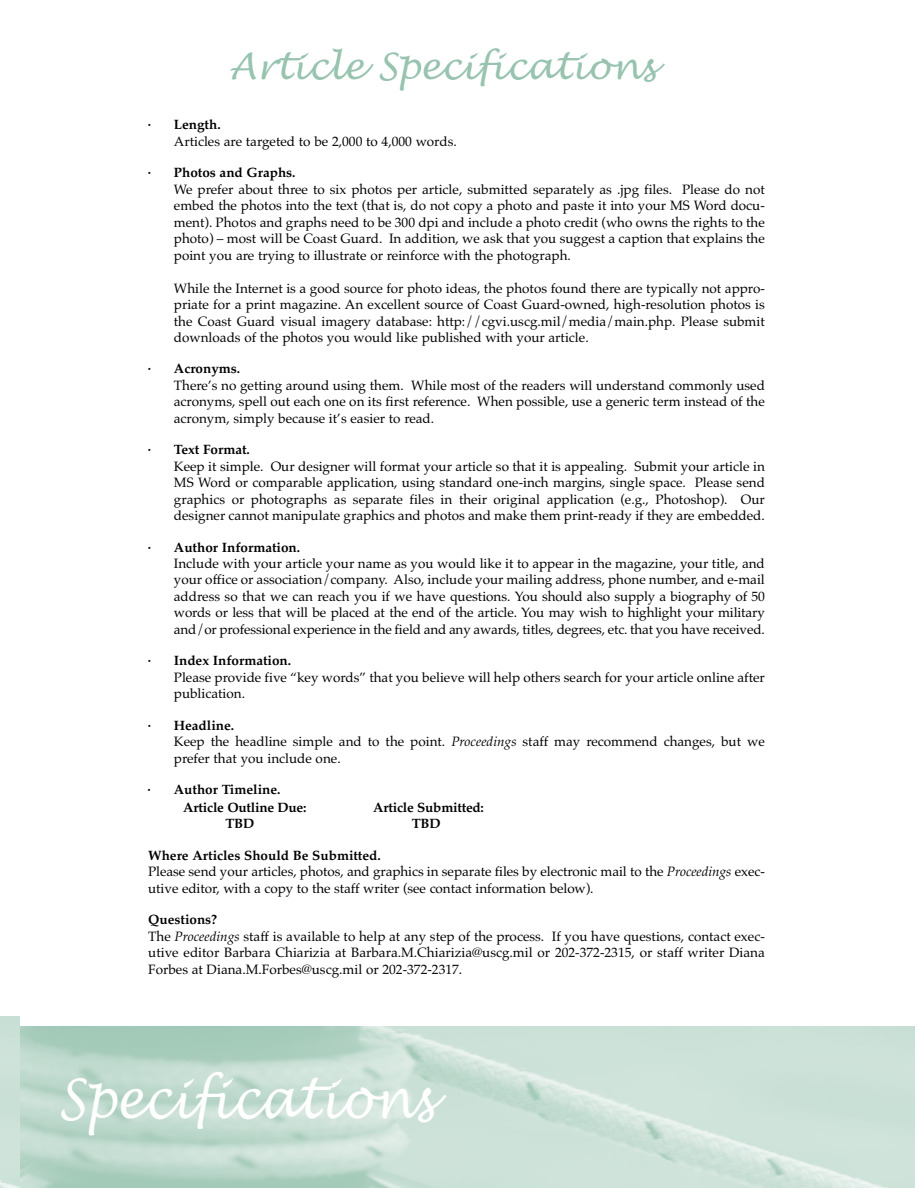
<style>
.page{position:relative;width:918px;height:1188px;background:#fff}
.page>*{position:absolute;margin:0;border:0;box-sizing:border-box;transform-origin:0 0}
.t1{font:italic 54px "Lucida Handwriting";color:#fff;scale:.9 1}
.t2{font:italic 36px "Lucida Handwriting";color:#97c3af}
.t3{font:13.5px/16.5px "Palatino";color:#000;text-align:justify}
.t4{font:700 13.5px/18px "Palatino";color:#000}
.s1{font-weight:700}
.s2{font-style:italic}
</style>
<div class="page">
<div style="left:0;top:1017px;width:19px;height:171px;background:#cde2d9"></div>
<h2 class="t2" style="left:229px;top:46px;width:428px">Article Specifications</h2>
<p class="t4" style="left:148px;top:115px;width:74px">· Length.</p>
<p class="t3" style="left:174px;top:133px;width:284px">Articles are targeted to be 2,000 to 4,000 words.</p>
<p class="t4" style="left:148px;top:164px;width:149px">· Photos and Graphs.</p>
<p class="t3" style="left:174px;top:181px;width:593px">We prefer about three to six photos per article, submitted separately as .jpg files. Please do not embed the photos into the text (that is, do not copy a photo and paste it into your MS Word docu&shy;ment). Photos and graphs need to be 300 dpi and include a photo credit (who owns the rights to the photo) – most will be Coast Guard. In addition, we ask that you suggest a caption that explains the point you are trying to illustrate or reinforce with the photograph.</p>
<p class="t3" style="left:174px;top:280px;width:593px">While the Internet is a good source for photo ideas, the photos found there are typically not appro&shy;priate for a print magazine. An excellent source of Coast Guard-owned, high-resolution photos is the Coast Guard visual imagery database: http://cgvi.uscg.mil/media/main.php. Please submit downloads of the photos you would like published with your article.</p>
<p class="t4" style="left:148px;top:360px;width:94px">· Acronyms.</p>
<p class="t3" style="left:174px;top:377px;width:593px">There’s no getting around using them. While most of the readers will understand commonly used acronyms, spell out each one on its first reference. When possible, use a generic term instead of the acronym, simply because it’s easier to read.</p>
<p class="t4" style="left:148px;top:441px;width:104px">· Text Format.</p>
<p class="t3" style="left:174px;top:458px;width:593px">Keep it simple. Our designer will format your article so that it is appealing. Submit your article in MS Word or comparable application, using standard one-inch margins, single space. Please send graphics or photographs as separate files in their original application (e.g., Photoshop). Our designer cannot manipulate graphics and photos and make them print-ready if they are embedded.</p>
<p class="t4" style="left:148px;top:538px;width:154px">· Author Information.</p>
<p class="t3" style="left:174px;top:555px;width:593px">Include with your article your name as you would like it to appear in the magazine, your title, and your office or association/company. Also, include your mailing address, phone number, and e-mail address so that we can reach you if we have questions. You should also supply a biography of 50 words or less that will be placed at the end of the article. You may wish to highlight your military and/or professional experience in the field and any awards, titles, degrees, etc. that you have received.</p>
<p class="t4" style="left:148px;top:652px;width:145px">· Index Information.</p>
<p class="t3" style="left:174px;top:669px;width:593px">Please provide five “key words” that you believe will help others search for your article online after publication.</p>
<p class="t3" style="left:174px;top:717px;width:593px;text-align:left;text-indent:-26px"><span class="s1">· Headline.<br></span>Keep the headline simple and to the point. <span class="s2">Proceedings</span> staff may recommend changes, but we prefer that you include one.</p>
<p class="t4" style="left:183px;top:780px;width:125px;text-indent:-36px">· Author Timeline.<br>Article Outline Due:</p>
<p class="t4" style="left:373px;top:798px;width:112px">Article Submitted:</p>
<p class="t4" style="left:225px;top:815px;width:30px">TBD</p>
<p class="t4" style="left:412px;top:815px;width:30px">TBD</p>
<p class="t3" style="left:148px;top:847px;width:618px;text-align:left"><span class="s1">Where Articles Should Be Submitted.<br></span>Please send your articles, photos, and graphics in separate files by electronic mail to the <span class="s2">Proceedings</span> exec&shy;utive editor, with a copy to the staff writer (see contact information below).</p>
<p class="t3" style="left:148px;top:911px;width:618px;text-align:left"><span class="s1">Questions?<br></span>The <span class="s2">Proceedings</span> staff is available to help at any step of the process. If you have questions, contact exec&shy;utive editor Barbara Chiarizia at Barbara.M.Chiarizia@uscg.mil or 202-372-2315, or staff writer Diana Forbes at Diana.M.Forbes@uscg.mil or 202-372-2317.</p>
<h1 class="t1" style="left:58px;top:1068px;width:419px">Specifications</h1>
</div>
